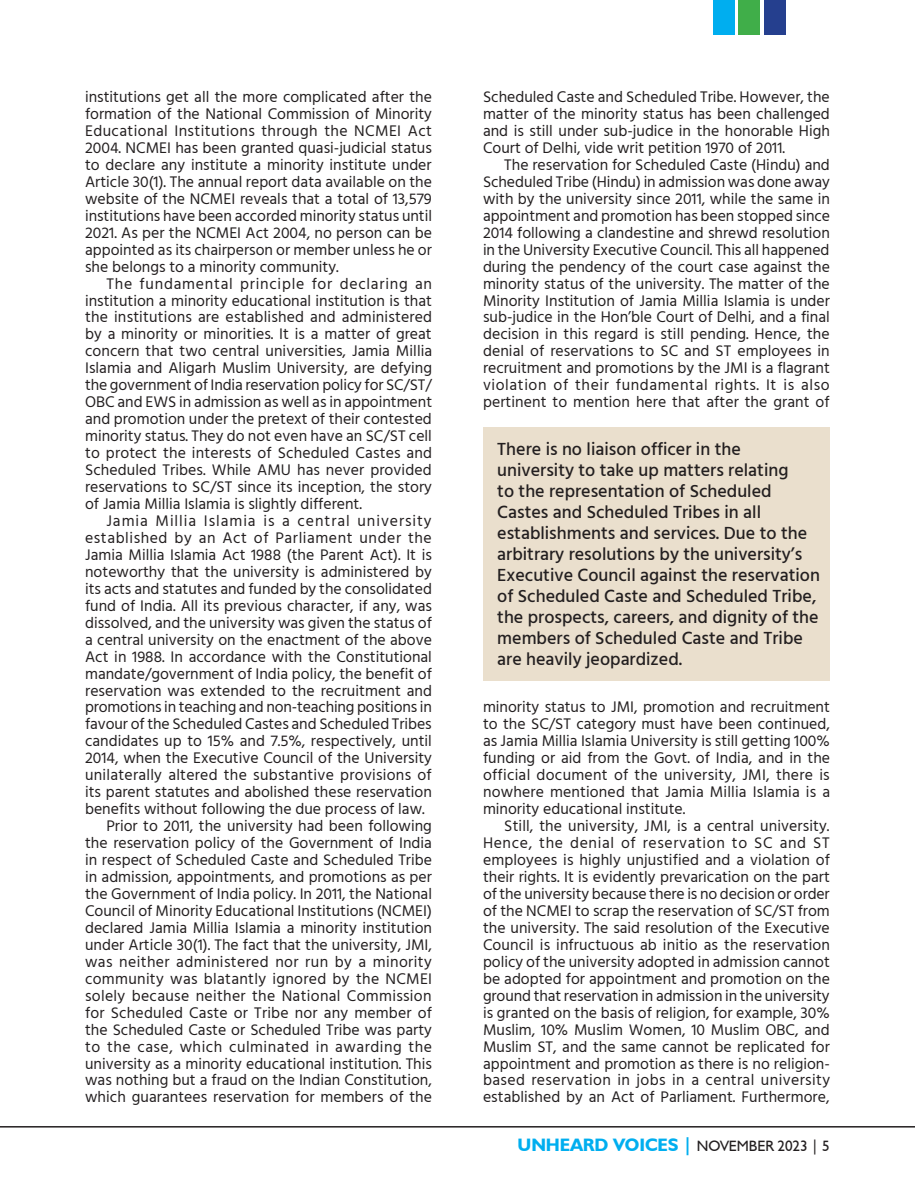
<style>
.page{position:relative;width:915px;height:1191px;background:#fff}
.page>*{position:absolute;margin:0;border:0;box-sizing:border-box;transform-origin:0 0}
.DROP_CAP{font:500 18px/21px "Hind";color:#231f20}
.t1{font:700 18px "Humanist 521 BT";letter-spacing:-.005em;color:#00aeef}
.DROP_CAP-2{font:15.75px/17px "Hind";color:#231f20;text-align:justify}
.s1{font-weight:400;font-size:15px;color:#231f20}
</style>
<div class="page">
<div style="left:483px;top:428px;width:346px;height:253px;background:#eadfcd"></div>
<div style="left:713px;top:0;width:21px;height:35px;background:#00aeef"></div>
<div style="left:738px;top:0;width:21px;height:35px;background:#40ae49"></div>
<div style="left:764px;top:0;width:21px;height:35px;background:#253f8e"></div>
<hr style="left:0;top:1126px;width:914px;height:1px;background:#231f20">
<p class="DROP_CAP-2" style="left:85px;top:89px;width:348px">institutions get all the more complicated after the formation of the National Commission of Minority Educational Institutions through the NCMEI Act 2004. NCMEI has been granted quasi-judicial status to declare any institute a minority institute under Article 30(1). The annual report data available on the website of the NCMEI reveals that a total of 13,579 institutions have been accorded minority status until 2021. As per the NCMEI Act 2004, no person can be appointed as its chairperson or member unless he or she belongs to a minority community.</p>
<p class="DROP_CAP-2" style="left:85px;top:276px;width:348px;text-indent:21px">The fundamental principle for declaring an institution a minority educational institution is that the institutions are established and administered by a minority or minorities. It is a matter of great concern that two central universities, Jamia Millia Islamia and Aligarh Muslim University, are defying the government of India reservation policy for SC/ST/ OBC and EWS in admission as well as in appointment and promotion under the pretext of their contested minority status. They do not even have an SC/ST cell to protect the interests of Scheduled Castes and Scheduled Tribes. While AMU has never provided reservations to SC/ST since its inception, the story of Jamia Millia Islamia is slightly different.</p>
<p class="DROP_CAP-2" style="left:85px;top:513px;width:348px;text-indent:21px">Jamia Millia Islamia is a central university established by an Act of Parliament under the Jamia Millia Islamia Act 1988 (the Parent Act). It is noteworthy that the university is administered by its acts and statutes and funded by the consolidated fund of India. All its previous character, if any, was dissolved, and the university was given the status of a central university on the enactment of the above Act in 1988. In accordance with the Constitutional mandate/government of India policy, the benefit of reservation was extended to the recruitment and promotions in teaching and non-teaching positions in favour of the Scheduled Castes and Scheduled Tribes candidates up to 15% and 7.5%, respectively, until 2014, when the Executive Council of the University unilaterally altered the substantive provisions of its parent statutes and abolished these reservation benefits without following the due process of law.</p>
<p class="DROP_CAP-2" style="left:85px;top:818px;width:348px;text-indent:21px">Prior to 2011, the university had been following the reservation policy of the Government of India in respect of Scheduled Caste and Scheduled Tribe in admission, appointments, and promotions as per the Government of India policy. In 2011, the National Council of Minority Educational Institutions (NCMEI) declared Jamia Millia Islamia a minority institution under Article 30(1). The fact that the university, JMI, was neither administered nor run by a minority community was blatantly ignored by the NCMEI solely because neither the National Commission for Scheduled Caste or Tribe nor any member of the Scheduled Caste or Scheduled Tribe was party to the case, which culminated in awarding the university as a minority educational institution. This was nothing but a fraud on the Indian Constitution, which guarantees reservation for members of the</p>
<p class="DROP_CAP-2" style="left:483px;top:89px;width:348px">Scheduled Caste and Scheduled Tribe. However, the matter of the minority status has been challenged and is still under sub-judice in the honorable High Court of Delhi, vide writ petition 1970 of 2011.</p>
<p class="DROP_CAP-2" style="left:483px;top:157px;width:348px;text-indent:21px">The reservation for Scheduled Caste (Hindu) and Scheduled Tribe (Hindu) in admission was done away with by the university since 2011, while the same in appointment and promotion has been stopped since 2014 following a clandestine and shrewd resolution in the University Executive Council. This all happened during the pendency of the court case against the minority status of the university. The matter of the Minority Institution of Jamia Millia Islamia is under sub-judice in the Hon’ble Court of Delhi, and a final decision in this regard is still pending. Hence, the denial of reservations to SC and ST employees in recruitment and promotions by the JMI is a flagrant violation of their fundamental rights. It is also pertinent to mention here that after the grant of</p>
<p class="DROP_CAP" style="left:497px;top:440px;width:324px">There is no liaison officer in the university to take up matters relating<br>to the representation of Scheduled Castes and Scheduled Tribes in all establishments and services. Due to the arbitrary resolutions by the university’s Executive Council against the reservation of Scheduled Caste and Scheduled Tribe, the prospects, careers, and dignity of the members of Scheduled Caste and Tribe are heavily jeopardized.</p>
<p class="DROP_CAP-2" style="left:483px;top:699px;width:348px">minority status to JMI, promotion and recruitment to the SC/ST category must have been continued, as Jamia Millia Islamia University is still getting 100% funding or aid from the Govt. of India, and in the official document of the university, JMI, there is nowhere mentioned that Jamia Millia Islamia is a minority educational institute.</p>
<p class="DROP_CAP-2" style="left:483px;top:818px;width:348px;text-indent:21px">Still, the university, JMI, is a central university.<br>Hence, the denial of reservation to SC and ST employees is highly unjustified and a violation of their rights. It is evidently prevarication on the part of the university because there is no decision or order of the NCMEI to scrap the reservation of SC/ST from the university. The said resolution of the Executive Council is infructuous ab initio as the reservation policy of the university adopted in admission cannot be adopted for appointment and promotion on the ground that reservation in admission in the university is granted on the basis of religion, for example, 30% Muslim, 10% Muslim Women, 10 Muslim OBC, and Muslim ST, and the same cannot be replicated for appointment and promotion as there is no religion&shy;based reservation in jobs in a central university established by an Act of Parliament. Furthermore,</p>
<p class="t1" style="left:517px;top:1134px;width:314px">UNHEARD VOICES | <span class="s1">NOVEMBER 2023 | 5</span></p>
</div>
